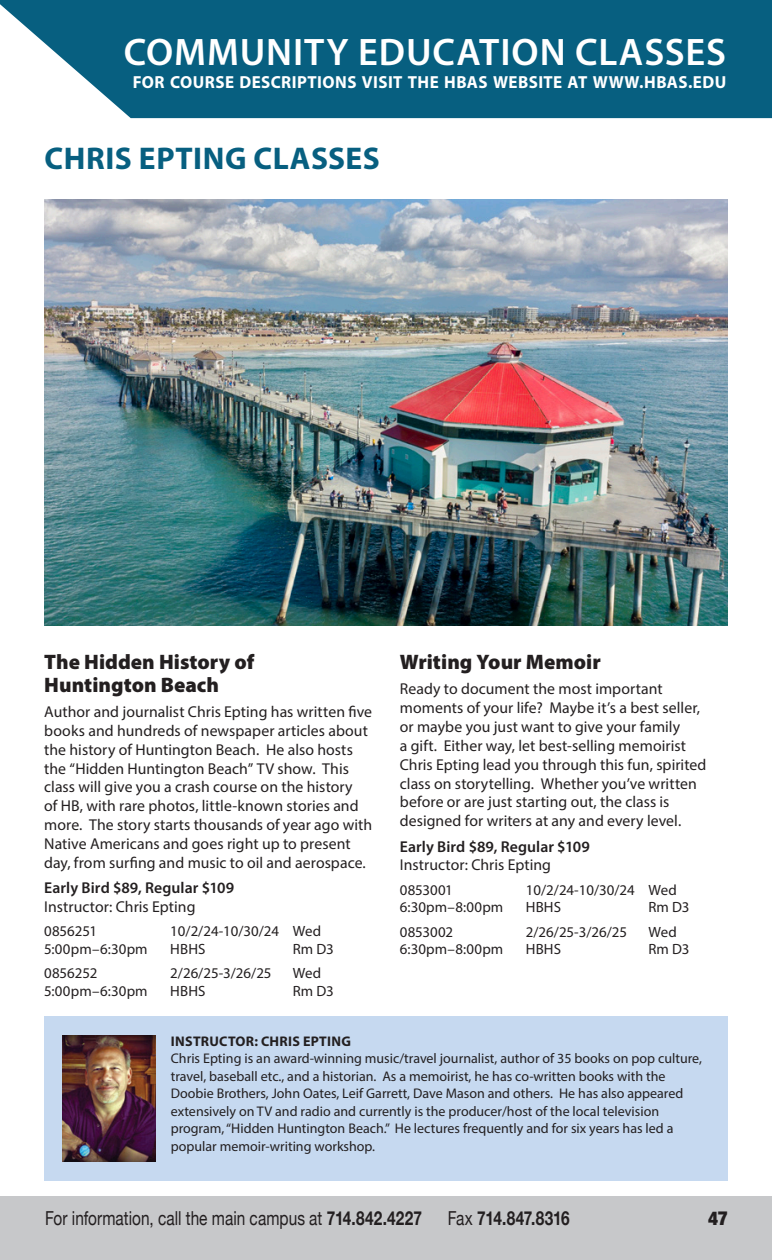
<style>
.page{position:relative;width:772px;height:1260px;background:#fff}
.page>*{position:absolute;margin:0;border:0;box-sizing:border-box;transform-origin:0 0}
.t1{font:600 38.5px "Myriad Pro";letter-spacing:.025em;color:#fff}
.Body_copy{font:700 31.5px "Myriad Pro";letter-spacing:.015em;color:#075f80}
.Body_copy-2{font:900 21px/22.8px "Myriad Pro";color:#231f20}
.t2{font:19.25px "Helvetica Neue";color:#231f20;scale:.8 1}
.t3{font:700 19.25px "Helvetica Neue";letter-spacing:-.015em;color:#231f20;scale:.8 1}
.t4{font:900 condensed 19.25px "Helvetica Neue";color:#231f20}
.Body_copy-3{font:700 17.5px "Myriad Pro";letter-spacing:.025em;color:#fff}
.Body_copy-4{font:15.75px/18.9px "Myriad Pro";letter-spacing:.005em;color:#231f20}
.Body_copy-5{font:600 15.75px/18.9px "Myriad Pro";letter-spacing:.005em;color:#231f20}
.Body_copy-6{font:14.88px "Myriad Pro";letter-spacing:.005em;color:#231f20}
.Staff_Bio_copy{font:14px/17.5px "Myriad Pro";color:#231f20}
.Staff_Bio_copy-2{font:700 14px "Myriad Pro";letter-spacing:.02em;color:#231f20}
.s1{font-weight:400}
.s2{font-weight:700}
</style>
<div class="page">
<svg style="left:0;top:0;width:772px;height:118px;fill:#075f80"></svg>
<div style="left:134px;top:100px;width:592px;height:5px;background:#075f80"></div>
<div style="left:0;top:1197px;width:772px;height:63px;background:#c7c8ca"></div>
<div style="left:44px;top:1016px;width:684px;height:165px;background:#c6d9f0"></div>
<img style="left:63px;top:1035px;width:92px;height:126px">
<img style="left:44px;top:199px;width:684px;height:426px">
<p class="t1" style="left:124px;top:28px;width:604px">COMMUNITY EDUCATION CLASSES</p>
<p class="Body_copy-3" style="left:133px;top:70px;width:595px">FOR COURSE DESCRIPTIONS VISIT THE HBAS WEBSITE AT WWW.HBAS.EDU</p>
<p class="Body_copy" style="left:45px;top:137px;width:337px">CHRIS EPTING CLASSES</p>
<p class="Body_copy-2" style="left:44px;top:650px;width:212px">The Hidden History of<br>Huntington Beach</p>
<p class="Body_copy-4" style="left:44px;top:702px;width:329px">Author and journalist Chris Epting has written five books and hundreds of newspaper articles about the history of Huntington Beach. He also hosts the “Hidden Huntington Beach” TV show. This class will give you a crash course on the history<br>of HB, with rare photos, little-known stories and more. The story starts thousands of year ago with Native Americans and goes right up to present day, from surfing and music to oil and aerospace.</p>
<p class="Body_copy-5" style="left:44px;top:878px;width:192px">Early Bird $89, Regular $109<br><span class="s1">Instructor: Chris Epting</span></p>
<p class="Body_copy-6" style="left:44px;top:922px;width:54px">0856251</p>
<p class="Body_copy-6" style="left:170px;top:922px;width:152px">10/2/24-10/30/24 Wed</p>
<p class="Body_copy-6" style="left:44px;top:940px;width:105px">5:00pm–6:30pm</p>
<p class="Body_copy-6" style="left:170px;top:940px;width:37px">HBHS</p>
<p class="Body_copy-6" style="left:293px;top:940px;width:43px">Rm D3</p>
<p class="Body_copy-6" style="left:44px;top:964px;width:55px">0856252</p>
<p class="Body_copy-6" style="left:170px;top:964px;width:103px">2/26/25-3/26/25</p>
<p class="Body_copy-6" style="left:293px;top:964px;width:30px">Wed</p>
<p class="Body_copy-6" style="left:44px;top:982px;width:105px">5:00pm–6:30pm</p>
<p class="Body_copy-6" style="left:170px;top:982px;width:37px">HBHS</p>
<p class="Body_copy-6" style="left:293px;top:982px;width:43px">Rm D3</p>
<p class="Body_copy-2" style="left:400px;top:650px;width:202px">Writing Your Memoir</p>
<p class="Body_copy-4" style="left:400px;top:679px;width:308px">Ready to document the most important moments of your life? Maybe it’s a best seller, or maybe you just want to give your family<br>a gift. Either way, let best-selling memoirist Chris Epting lead you through this fun, spirited class on storytelling. Whether you’ve written before or are just starting out, the class is designed for writers at any and every level.</p>
<p class="Body_copy-5" style="left:400px;top:836px;width:192px">Early Bird $89, Regular $109<br><span class="s1">Instructor: Chris Epting</span></p>
<p class="Body_copy-6" style="left:400px;top:880px;width:55px">0853001</p>
<p class="Body_copy-6" style="left:526px;top:880px;width:152px">10/2/24-10/30/24 Wed</p>
<p class="Body_copy-6" style="left:400px;top:898px;width:105px">6:30pm–8:00pm</p>
<p class="Body_copy-6" style="left:526px;top:898px;width:37px">HBHS</p>
<p class="Body_copy-6" style="left:648px;top:898px;width:43px">Rm D3</p>
<p class="Body_copy-6" style="left:400px;top:922px;width:55px">0853002</p>
<p class="Body_copy-6" style="left:526px;top:922px;width:103px">2/26/25-3/26/25</p>
<p class="Body_copy-6" style="left:648px;top:922px;width:30px">Wed</p>
<p class="Body_copy-6" style="left:400px;top:940px;width:105px">6:30pm–8:00pm</p>
<p class="Body_copy-6" style="left:526px;top:940px;width:37px">HBHS</p>
<p class="Body_copy-6" style="left:648px;top:940px;width:43px">Rm D3</p>
<p class="Staff_Bio_copy-2" style="left:171px;top:1032px;width:181px">INSTRUCTOR: CHRIS EPTING</p>
<p class="Staff_Bio_copy" style="left:171px;top:1049px;width:532px">Chris Epting is an award-winning music/travel journalist, author of 35 books on pop culture, travel, baseball etc., and a historian. As a memoirist, he has co-written books with the Doobie Brothers, John Oates, Leif Garrett, Dave Mason and others. He has also appeared extensively on TV and radio and currently is the producer/host of the local television program, “Hidden Huntington Beach.” He lectures frequently and for six years has led a popular memoir-writing workshop.</p>
<p class="t2" style="left:45px;top:1205px;width:473px">For information, call the main campus at <span class="s2">714.842.4227</span></p>
<p class="t3" style="left:448px;top:1203px;width:154px"><span class="s1">Fax</span> 714.847.8316</p>
<p class="t4" style="left:708px;top:1203px;width:21px">47</p>
</div>
